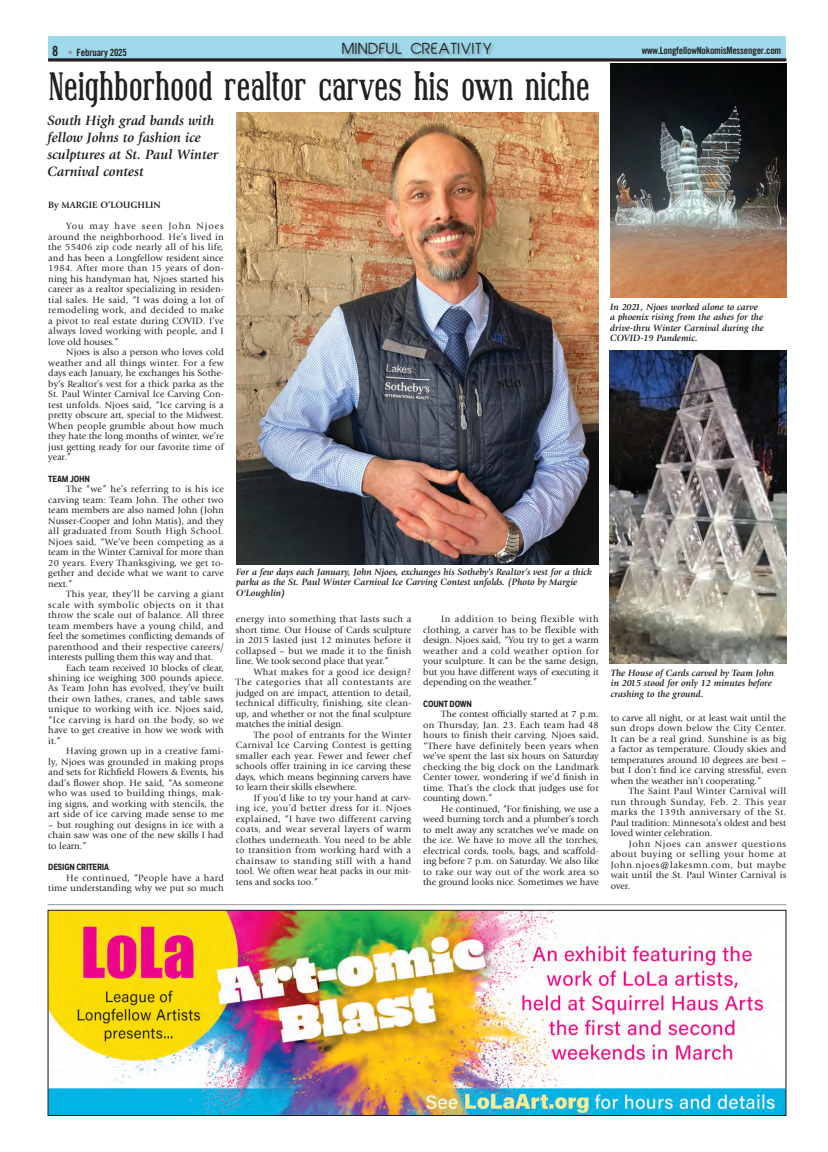
<style>
.page{position:relative;width:828px;height:1152px;background:#fff}
.page>*{position:absolute;margin:0;border:0;box-sizing:border-box;transform-origin:0 0}
._36pt_Covington_Condensed_Bold{font:700 39.3px "Covington Cond";letter-spacing:-.02em;color:#231f20}
.Kicker{font:italic 700 14px/17px "Giovanni Std";color:#231f20}
.t1{font:14px "Abeatby Kai";letter-spacing:.05em;color:#231f20}
.t2{font:10px "Trade Gothic LT Std Bd Cn 20";letter-spacing:-.02em;color:#231f20}
.Body_Copy{font:9.5px/10.5px "Giovanni Std";color:#231f20;text-align:justify}
.t3{font:italic 700 9.5px/10.5px "Giovanni Std";color:#231f20}
.Bylines{font:700 9.5px "Giovanni Std";color:#231f20}
.Article_subhead_Fort_Cond{font:700 9px "Fort Cond";letter-spacing:-.015em;color:#231f20}
.s1{font-size:14px}
.s2{color:#939598}
</style>
<div class="page">
<div style="left:48px;top:36px;width:738px;height:22px;background:#9fdaec"></div>
<hr style="left:48px;top:58px;width:738px;height:3px;background:#231f20">
<div style="left:341px;top:42px;width:156px;height:17px;background:#231f20;opacity:.4"></div>
<hr style="left:48px;top:904px;width:738px;height:1px;background:#939598">
<img style="left:50px;top:912px;width:734px;height:202px">
<div style="left:48px;top:910px;width:738px;height:206px;border:1px solid #231f20"></div>
<img style="left:610px;top:351px;width:176px;height:313px">
<img style="left:611px;top:63px;width:176px;height:235px">
<img style="left:236px;top:112px;width:362px;height:453px">
<p class="t1" style="left:342px;top:43px;width:151px">MINDFUL CREATIVITY</p>
<p class="t2" style="left:52px;top:46px;width:76px"><span class="s1">8</span> <span class="s2">•</span> February 2025</p>
<p class="t2" style="left:642px;top:44px;width:141px">www.LongfellowNokomisMessenger.com</p>
<p class="_36pt_Covington_Condensed_Bold" style="left:48px;top:66px;width:543px">Neighborhood realtor carves his own niche</p>
<p class="Kicker" style="left:48px;top:112px;width:172px">South High grad bands with fellow Johns to fashion ice sculptures at St. Paul Winter<br>Carnival contest</p>
<p class="Bylines" style="left:48px;top:200px;width:114px">By MARGIE O’LOUGHLIN</p>
<p class="Body_Copy" style="left:48px;top:221px;width:177px;text-indent:18px">You may have seen John Njoes around the neighborhood. He’s lived in the 55406 zip code nearly all of his life, and has been a Longfellow resident since 1984. After more than 15 years of don&shy;ning his handyman hat, Njoes started his career as a realtor specializing in residen&shy;tial sales. He said, “I was doing a lot of remodeling work, and decided to make a pivot to real estate during COVID. I’ve always loved working with people, and I love old houses.”</p>
<p class="Body_Copy" style="left:48px;top:347px;width:177px;text-indent:18px">Njoes is also a person who loves cold weather and all things winter. For a few days each January, he exchanges his Sothe&shy;by’s Realtor’s vest for a thick parka as the St. Paul Winter Carnival Ice Carving Con&shy;test unfolds. Njoes said, “Ice carving is a pretty obscure art, special to the Midwest.<br>When people grumble about how much they hate the long months of winter, we’re just getting ready for our favorite time of year.”</p>
<p class="Article_subhead_Fort_Cond" style="left:48px;top:473px;width:43px">TEAM JOHN</p>
<p class="Body_Copy" style="left:48px;top:484px;width:177px;text-indent:18px">The “we” he’s referring to is his ice carving team: Team John. The other two team members are also named John (John Nusser-Cooper and John Matis), and they all graduated from South High School.<br>Njoes said, “We’ve been competing as a team in the Winter Carnival for more than 20 years. Every Thanksgiving, we get to&shy;gether and decide what we want to carve next.”</p>
<p class="Body_Copy" style="left:48px;top:589px;width:177px;text-indent:18px">This year, they’ll be carving a giant scale with symbolic objects on it that throw the scale out of balance. All three team members have a young child, and feel the sometimes conflicting demands of parenthood and their respective careers/ interests pulling them this way and that.</p>
<p class="Body_Copy" style="left:48px;top:662px;width:177px;text-indent:18px">Each team received 10 blocks of clear, shining ice weighing 300 pounds apiece.<br>As Team John has evolved, they’ve built their own lathes, cranes, and table saws unique to working with ice. Njoes said, “Ice carving is hard on the body, so we have to get creative in how we work with it.”</p>
<p class="Body_Copy" style="left:48px;top:746px;width:177px;text-indent:18px">Having grown up in a creative fami&shy;ly, Njoes was grounded in making props and sets for Richfield Flowers &amp; Events, his dad’s flower shop. He said, “As someone who was used to building things, mak&shy;ing signs, and working with stencils, the art side of ice carving made sense to me</p>
<p class="Body_Copy" style="left:48px;top:820px;width:177px">– but roughing out designs in ice with a chain saw was one of the new skills I had to learn.”</p>
<p class="Article_subhead_Fort_Cond" style="left:48px;top:862px;width:62px">DESIGN CRITERIA</p>
<p class="Body_Copy" style="left:48px;top:873px;width:177px;text-align:right">He continued, “People have a hard time understanding why we put so much</p>
<p class="t3" style="left:236px;top:567px;width:357px">For a few days each January, John Njoes, exchanges his Sotheby’s Realtor’s vest for a thick parka as the St. Paul Winter Carnival Ice Carving Contest unfolds. (Photo by Margie<br>O'Loughlin)</p>
<p class="Body_Copy" style="left:236px;top:614px;width:177px">energy into something that lasts such a short time. Our House of Cards sculpture in 2015 lasted just 12 minutes before it collapsed – but we made it to the finish line. We took second place that year.”</p>
<p class="Body_Copy" style="left:236px;top:667px;width:177px;text-indent:18px">What makes for a good ice design?<br>The categories that all contestants are judged on are impact, attention to detail, technical difficulty, finishing, site clean&shy;up, and whether or not the final sculpture matches the initial design.</p>
<p class="Body_Copy" style="left:236px;top:730px;width:177px;text-indent:18px">The pool of entrants for the Winter Carnival Ice Carving Contest is getting smaller each year. Fewer and fewer chef schools offer training in ice carving these days, which means beginning carvers have to learn their skills elsewhere.</p>
<p class="Body_Copy" style="left:236px;top:793px;width:177px;text-indent:18px">If you’d like to try your hand at carv&shy;ing ice, you’d better dress for it. Njoes explained, “I have two different carving coats, and wear several layers of warm clothes underneath. You need to be able to transition from working hard with a chainsaw to standing still with a hand tool. We often wear heat packs in our mit&shy;tens and socks too.”</p>
<p class="Body_Copy" style="left:423px;top:614px;width:177px;text-indent:18px">In addition to being flexible with clothing, a carver has to be flexible with design. Njoes said, “You try to get a warm weather and a cold weather option for your sculpture. It can be the same design, but you have different ways of executing it depending on the weather.”</p>
<p class="Article_subhead_Fort_Cond" style="left:423px;top:698px;width:50px">COUNT DOWN</p>
<p class="Body_Copy" style="left:423px;top:709px;width:177px;text-indent:18px">The contest officially started at 7 p.m. on Thursday, Jan. 23. Each team had 48 hours to finish their carving. Njoes said, “There have definitely been years when we’ve spent the last six hours on Saturday checking the big clock on the Landmark Center tower, wondering if we’d finish in time. That’s the clock that judges use for counting down.”</p>
<p class="Body_Copy" style="left:423px;top:803px;width:177px;text-indent:18px">He continued, “For finishing, we use a weed burning torch and a plumber’s torch to melt away any scratches we’ve made on the ice. We have to move all the torches, electrical cords, tools, bags, and scaffold&shy;ing before 7 p.m. on Saturday. We also like to rake our way out of the work area so the ground looks nice. Sometimes we have</p>
<p class="t3" style="left:610px;top:302px;width:155px">In 2021, Njoes worked alone to carve a phoenix rising from the ashes for the drive-thru Winter Carnival during the COVID-19 Pandemic.</p>
<p class="t3" style="left:611px;top:668px;width:165px">The House of Cards carved by Team John in 2015 stood for only 12 minutes before crashing to the ground.</p>
<p class="Body_Copy" style="left:611px;top:712px;width:177px">to carve all night, or at least wait until the sun drops down below the City Center.<br>It can be a real grind. Sunshine is as big a factor as temperature. Cloudy skies and temperatures around 10 degrees are best – but I don’t find ice carving stressful, even when the weather isn’t cooperating.”</p>
<p class="Body_Copy" style="left:611px;top:786px;width:177px;text-indent:18px">The Saint Paul Winter Carnival will run through Sunday, Feb. 2. This year marks the 139th anniversary of the St.<br>Paul tradition: Minnesota’s oldest and best loved winter celebration.</p>
<p class="Body_Copy" style="left:611px;top:839px;width:177px;text-indent:18px">John Njoes can answer questions about buying or selling your home at John.njoes@lakesmn.com, but maybe wait until the St. Paul Winter Carnival is over.</p>
</div>
